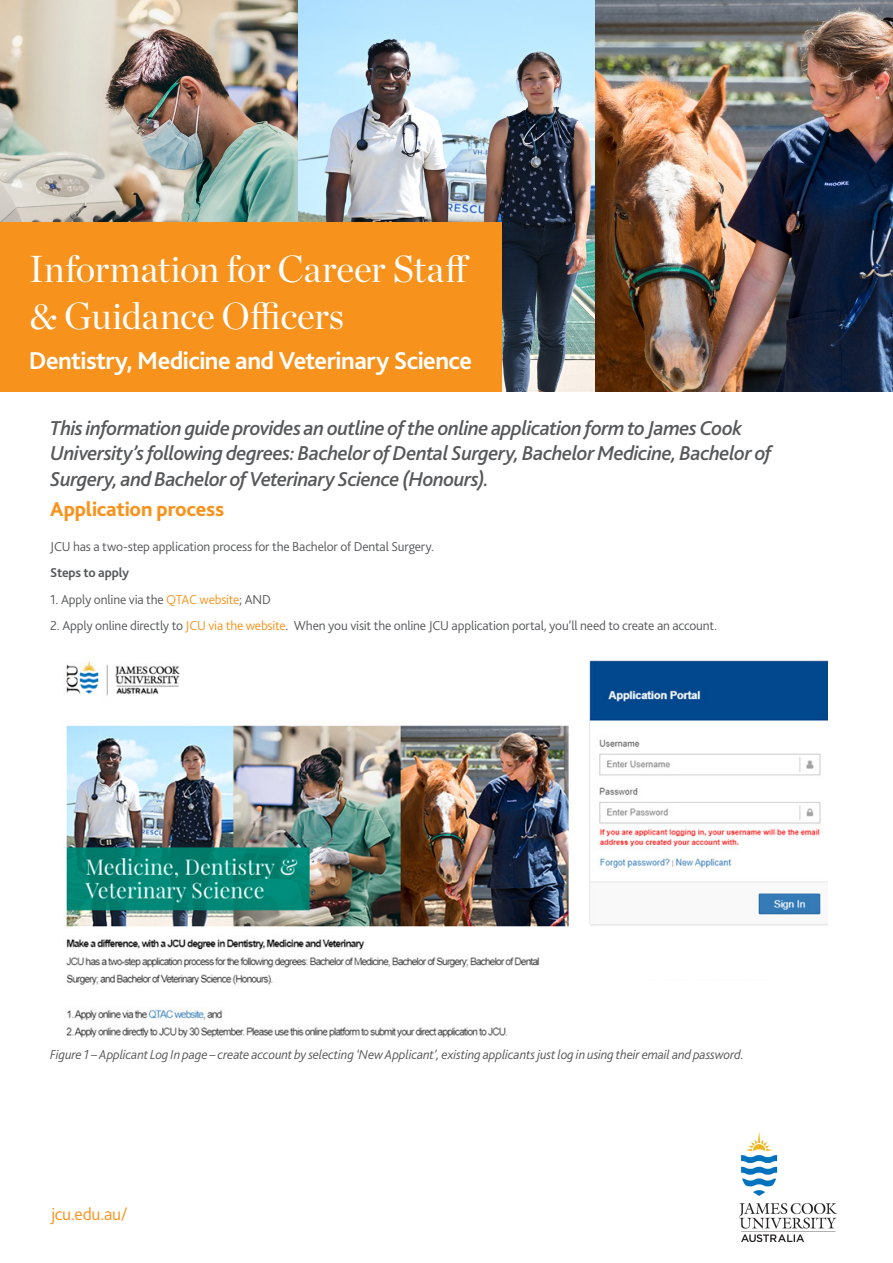
<style>
.page{position:relative;width:893px;height:1263px;background:#fff}
.page>*{position:absolute;margin:0;border:0;box-sizing:border-box;transform-origin:0 0}
.t1{font:37.5px/46.5px "Chronicle Display";letter-spacing:-.005em;color:#fff}
.h2_Subheading_1{font:700 25.5px "Bliss 2";letter-spacing:-.02em;color:#fff}
.intro_text_-_special{font:italic 500 21px/25.5px "Bliss 2";letter-spacing:-.025em;color:#57585a}
.Subhead_2A{font:800 21px "Bliss 2";letter-spacing:-.01em;color:#f7931d}
.Body_copy{font:300 18px "Bliss 2";letter-spacing:-.015em;color:#f7931d}
.Body_copy-2{font:300 13.5px "Bliss 2";letter-spacing:-.01em;color:#57585a}
.Body_copy-3{font:italic 300 13.5px "Bliss 2";letter-spacing:-.01em;color:#57585a}
.Body_copy-4{font:700 13.5px "Bliss 2";letter-spacing:-.01em;color:#57585a}
.s1{color:#f7931d}
</style>
<div class="page">
<img style="left:0;top:0;width:893px;height:391px">
<div style="left:0;top:222px;width:502px;height:169px;background:#f7931d"></div>
<img style="left:66px;top:658px;width:762px;height:380px">
<img style="left:740px;top:1132px;width:96px;height:110px">
<div style="left:591px;top:928px;width:238px;height:51px;background:#fff"></div>
<h1 class="t1" style="left:29px;top:243px;width:442px">Information for Career Staff &amp; Guidance Officers</h1>
<h2 class="h2_Subheading_1" style="left:29px;top:344px;width:445px">Dentistry, Medicine and Veterinary Science</h2>
<p class="intro_text_-_special" style="left:50px;top:415px;width:723px">This information guide provides an outline of the online application form to James Cook<br>University’s following degrees: Bachelor of Dental Surgery, Bachelor Medicine, Bachelor of<br>Surgery, and Bachelor of Veterinary Science (Honours).</p>
<p class="Subhead_2A" style="left:50px;top:496px;width:175px">Application process</p>
<p class="Body_copy-2" style="left:50px;top:538px;width:385px">JCU has a two-step application process for the Bachelor of Dental Surgery.</p>
<p class="Body_copy-4" style="left:50px;top:564px;width:81px">Steps to apply</p>
<p class="Body_copy-2" style="left:50px;top:591px;width:222px">1. Apply online via the <span class="s1">QTAC website</span>; AND</p>
<p class="Body_copy-2" style="left:50px;top:617px;width:668px">2. Apply online directly to <span class="s1">JCU via the website</span>. When you visit the online JCU application portal, you’ll need to create an account.</p>
<p class="Body_copy-3" style="left:50px;top:1046px;width:695px">Figure 1 – Applicant Log In page – create account by selecting ‘New Applicant’, existing applicants just log in using their email and password.</p>
<p class="Body_copy" style="left:51px;top:1203px;width:78px">jcu.edu.au/</p>
</div>
